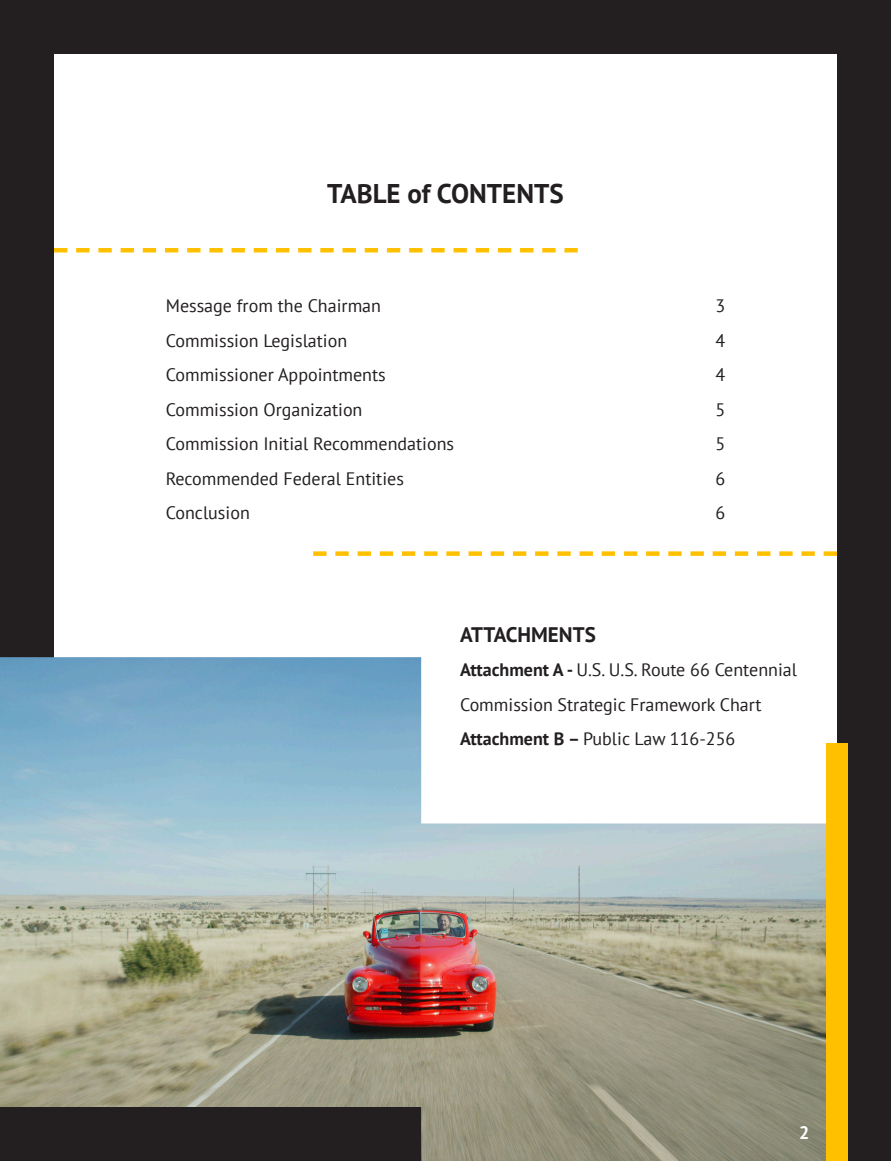
<style>
.page{position:relative;width:891px;height:1161px;background:#231f20}
.page>*{position:absolute;margin:0;border:0;box-sizing:border-box;transform-origin:0 0}
.t1{font:700 27px "PT Sans";color:#231f20}
.t2{font:700 21px "PT Sans";color:#231f20}
.t3{font:18px/34.5px "PT Sans";color:#231f20}
.t4{font:700 18px "PT Sans";color:#fff}
.s1{font-weight:700}
</style>
<div class="page">
<div style="left:54px;top:54px;width:783px;height:1053px;background:#fff"></div>
<svg style="left:54px;top:248px;width:524px;height:5px"></svg>
<svg style="left:313px;top:551px;width:524px;height:5px"></svg>
<img style="left:0;top:657px;width:826px;height:504px">
<div style="left:826px;top:743px;width:22px;height:418px;background:#ffc000"></div>
<p class="t1" style="left:327px;top:176px;width:238px">TABLE of CONTENTS</p>
<p class="t3" style="left:166px;top:288px;width:217px">Message from the Chairman</p>
<p class="t3" style="left:715px;top:288px;width:11px">3</p>
<p class="t3" style="left:166px;top:323px;width:183px">Commission Legislation</p>
<p class="t3" style="left:715px;top:323px;width:11px">4</p>
<p class="t3" style="left:166px;top:357px;width:222px">Commissioner Appointments</p>
<p class="t3" style="left:715px;top:357px;width:11px">4</p>
<p class="t3" style="left:166px;top:392px;width:198px">Commission Organization</p>
<p class="t3" style="left:715px;top:392px;width:11px">5</p>
<p class="t3" style="left:166px;top:426px;width:290px">Commission Initial Recommendations</p>
<p class="t3" style="left:715px;top:426px;width:11px">5</p>
<p class="t3" style="left:166px;top:461px;width:240px">Recommended Federal Entities</p>
<p class="t3" style="left:715px;top:461px;width:11px">6</p>
<p class="t3" style="left:166px;top:495px;width:86px">Conclusion</p>
<p class="t3" style="left:715px;top:495px;width:11px">6</p>
<p class="t2" style="left:460px;top:621px;width:137px">ATTACHMENTS</p>
<p class="t3" style="left:460px;top:652px;width:339px"><span class="s1">Attachment A -</span> U.S. U.S. Route 66 Centennial<br>Commission Strategic Framework Chart</p>
<p class="t3" style="left:460px;top:721px;width:277px"><span class="s1">Attachment B –</span> Public Law 116-256</p>
<p class="t4" style="left:799px;top:1121px;width:12px">2</p>
</div>
